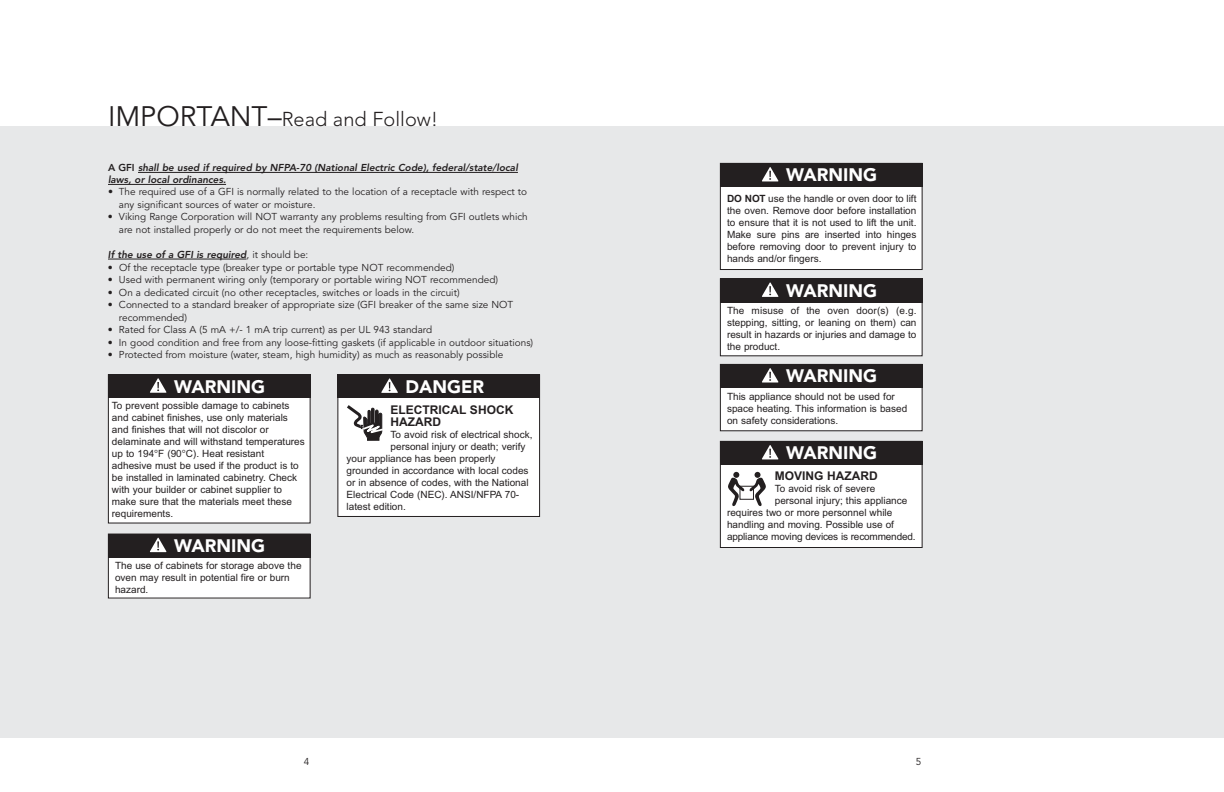
<style>
.page{position:relative;width:1224px;height:792px;background:#fff}
.page>*{position:absolute;margin:0;border:0;box-sizing:border-box;transform-origin:0 0}
.t1{font:300 20px "Avenir";color:#231f20}
.t2{font:900 18px "Avenir";color:#fff}
.t3{font:12px/12px "Arial Bold MT OTF";color:#231f20}
.t4{font:10px/12px "Arial";color:#231f20}
.t5{font:10px/12.5px "Avenir";color:#231f20}
.t6{font:italic 800 10px/12px "Avenir";color:#231f20}
.s1{font-weight:400;font-size:28px}
.s2{font-style:normal}
.s3{font-weight:400;font-style:normal}
.s4{font-family:"Avenir"}
.s5{font-weight:700}
</style>
<div class="page">
<div style="left:603px;top:126px;width:621px;height:612px;background:#e7e8e9"></div>
<div style="left:0;top:126px;width:621px;height:612px;background:#e7e8e9"></div>
<div style="left:108px;top:375px;width:202px;height:148px;background:#fff"></div>
<div style="left:108px;top:375px;width:202px;height:23px;background:#231f20"></div>
<svg style="left:150px;top:378px;width:17px;height:15px"></svg>
<div style="left:108px;top:374px;width:203px;height:149px;border:1px solid #231f20"></div>
<hr style="left:138px;top:172px;width:380px;height:1px;background:#231f20">
<hr style="left:108px;top:184px;width:118px;height:1px;background:#231f20">
<hr style="left:108px;top:259px;width:139px;height:1px;background:#231f20">
<div style="left:338px;top:375px;width:202px;height:141px;background:#fff"></div>
<div style="left:338px;top:375px;width:202px;height:23px;background:#231f20"></div>
<svg style="left:381px;top:378px;width:17px;height:15px"></svg>
<div style="left:338px;top:375px;width:202px;height:142px;border:1px solid #231f20"></div>
<div style="left:720px;top:441px;width:202px;height:107px;background:#fff"></div>
<div style="left:720px;top:441px;width:202px;height:24px;background:#231f20"></div>
<svg style="left:762px;top:445px;width:17px;height:14px"></svg>
<div style="left:720px;top:441px;width:202px;height:107px;border:1px solid #231f20"></div>
<svg style="left:347px;top:405px;width:36px;height:36px"></svg>
<svg style="left:728px;top:472px;width:38px;height:34px"></svg>
<div style="left:739px;top:486px;width:15px;height:14px;border:1px solid #231f20"></div>
<div style="left:720px;top:163px;width:202px;height:107px;background:#fff"></div>
<div style="left:720px;top:163px;width:202px;height:24px;background:#231f20"></div>
<svg style="left:762px;top:167px;width:17px;height:14px"></svg>
<div style="left:720px;top:163px;width:202px;height:107px;border:1px solid #231f20"></div>
<div style="left:720px;top:279px;width:202px;height:77px;background:#fff"></div>
<div style="left:720px;top:279px;width:202px;height:23px;background:#231f20"></div>
<svg style="left:762px;top:282px;width:17px;height:15px"></svg>
<div style="left:720px;top:278px;width:202px;height:78px;border:1px solid #231f20"></div>
<div style="left:108px;top:534px;width:202px;height:64px;background:#fff"></div>
<div style="left:108px;top:534px;width:202px;height:24px;background:#231f20"></div>
<svg style="left:150px;top:538px;width:17px;height:14px"></svg>
<div style="left:108px;top:534px;width:202px;height:64px;border:1px solid #231f20"></div>
<div style="left:720px;top:364px;width:202px;height:67px;background:#fff"></div>
<div style="left:720px;top:364px;width:202px;height:24px;background:#231f20"></div>
<svg style="left:762px;top:368px;width:17px;height:15px"></svg>
<div style="left:720px;top:364px;width:202px;height:67px;border:1px solid #231f20"></div>
<h1 class="t1" style="left:108px;top:111px;width:332px"><span class="s1">IMPORTANT–</span>Read and Follow!</h1>
<p class="t6" style="left:108px;top:163px;width:411px"><span class="s2">A GFI</span> shall be used if required by NFPA-70 (National Electric Code), federal/state/local laws, or local ordinances.</p>
<p class="t5" style="left:119px;top:187px;width:410px;text-indent:-11px">• The required use of a GFI is normally related to the location of a receptacle with respect to any significant sources of water or moisture.</p>
<p class="t5" style="left:119px;top:212px;width:411px;text-indent:-11px">• Viking Range Corporation will NOT warranty any problems resulting from GFI outlets which are not installed properly or do not meet the requirements below.</p>
<p class="t6" style="left:108px;top:249px;width:202px">If the use of a GFI is required<span class="s3">, it should be:</span></p>
<p class="t5" style="left:108px;top:262px;width:348px">• Of the receptacle type (breaker type or portable type NOT recommended)</p>
<p class="t5" style="left:108px;top:274px;width:392px">• Used with permanent wiring only (temporary or portable wiring NOT recommended)</p>
<p class="t5" style="left:108px;top:287px;width:353px">• On a dedicated circuit (no other receptacles, switches or loads in the circuit)</p>
<p class="t5" style="left:119px;top:299px;width:396px;text-indent:-11px">• Connected to a standard breaker of appropriate size (GFI breaker of the same size NOT recommended)</p>
<p class="t5" style="left:108px;top:324px;width:326px">• Rated for Class A (5 mA +/- 1 mA trip current) as per UL 943 standard</p>
<p class="t5" style="left:108px;top:337px;width:427px">• In good condition and free from any loose-fitting gaskets (if applicable in outdoor situations)</p>
<p class="t5" style="left:108px;top:349px;width:397px">• Protected from moisture (water, steam, high humidity) as much as reasonably possible</p>
<h2 class="t2" style="left:174px;top:379px;width:93px">WARNING</h2>
<p class="t4" style="left:112px;top:399px;width:194px">To prevent possible damage to cabinets and cabinet finishes, use only materials and finishes that will not discolor or delaminate and will withstand temperatures up to 194<span class="s4">°</span>F (90<span class="s4">°</span>C). Heat resistant adhesive must be used if the product is to be installed in laminated cabinetry. Check with your builder or cabinet supplier to make sure that the materials meet these requirements.</p>
<h2 class="t2" style="left:174px;top:538px;width:93px">WARNING</h2>
<p class="t4" style="left:115px;top:560px;width:188px">The use of cabinets for storage above the oven may result in potential fire or burn hazard.</p>
<h2 class="t2" style="left:405px;top:379px;width:80px">DANGER</h2>
<p class="t3" style="left:391px;top:404px;width:124px">ELECTRICAL SHOCK<br>HAZARD</p>
<p class="t4" style="left:391px;top:429px;width:143px">To avoid risk of electrical shock,</p>
<p class="t4" style="left:391px;top:441px;width:137px">personal injury or death; verify</p>
<p class="t4" style="left:347px;top:453px;width:150px">your appliance has been properly</p>
<p class="t4" style="left:347px;top:465px;width:184px">grounded in accordance with local codes</p>
<p class="t4" style="left:347px;top:477px;width:184px">or in absence of codes, with the National</p>
<p class="t4" style="left:347px;top:489px;width:174px">Electrical Code (NEC). ANSI/NFPA 70-</p>
<p class="t4" style="left:347px;top:501px;width:61px">latest edition.</p>
<h2 class="t2" style="left:786px;top:168px;width:93px">WARNING</h2>
<p class="t4" style="left:727px;top:192px;width:191px;text-align:justify"><span class="s5">DO NOT</span> use the handle or oven door to lift the oven. Remove door before installation to ensure that it is not used to lift the unit.<br>Make sure pins are inserted into hinges before removing door to prevent injury to hands and/or fingers.</p>
<h2 class="t2" style="left:786px;top:283px;width:93px">WARNING</h2>
<p class="t4" style="left:727px;top:304px;width:191px;text-align:justify">The misuse of the oven door(s) (e.g. stepping, sitting, or leaning on them) can result in hazards or injuries and damage to the product.</p>
<h2 class="t2" style="left:786px;top:369px;width:93px">WARNING</h2>
<p class="t4" style="left:727px;top:390px;width:182px">This appliance should not be used for space heating. This information is based on safety considerations.</p>
<h2 class="t2" style="left:786px;top:446px;width:93px">WARNING</h2>
<p class="t3" style="left:775px;top:470px;width:104px">MOVING HAZARD</p>
<p class="t4" style="left:775px;top:482px;width:102px">To avoid risk of severe</p>
<p class="t4" style="left:775px;top:494px;width:134px">personal injury; this appliance</p>
<p class="t4" style="left:727px;top:506px;width:167px">requires two or more personnel while</p>
<p class="t4" style="left:727px;top:518px;width:169px">handling and moving. Possible use of</p>
<p class="t4" style="left:727px;top:530px;width:190px">appliance moving devices is recommended.</p>
<p class="t5" style="left:304px;top:756px;width:7px">4</p>
<p class="t5" style="left:916px;top:756px;width:7px">5</p>
</div>
